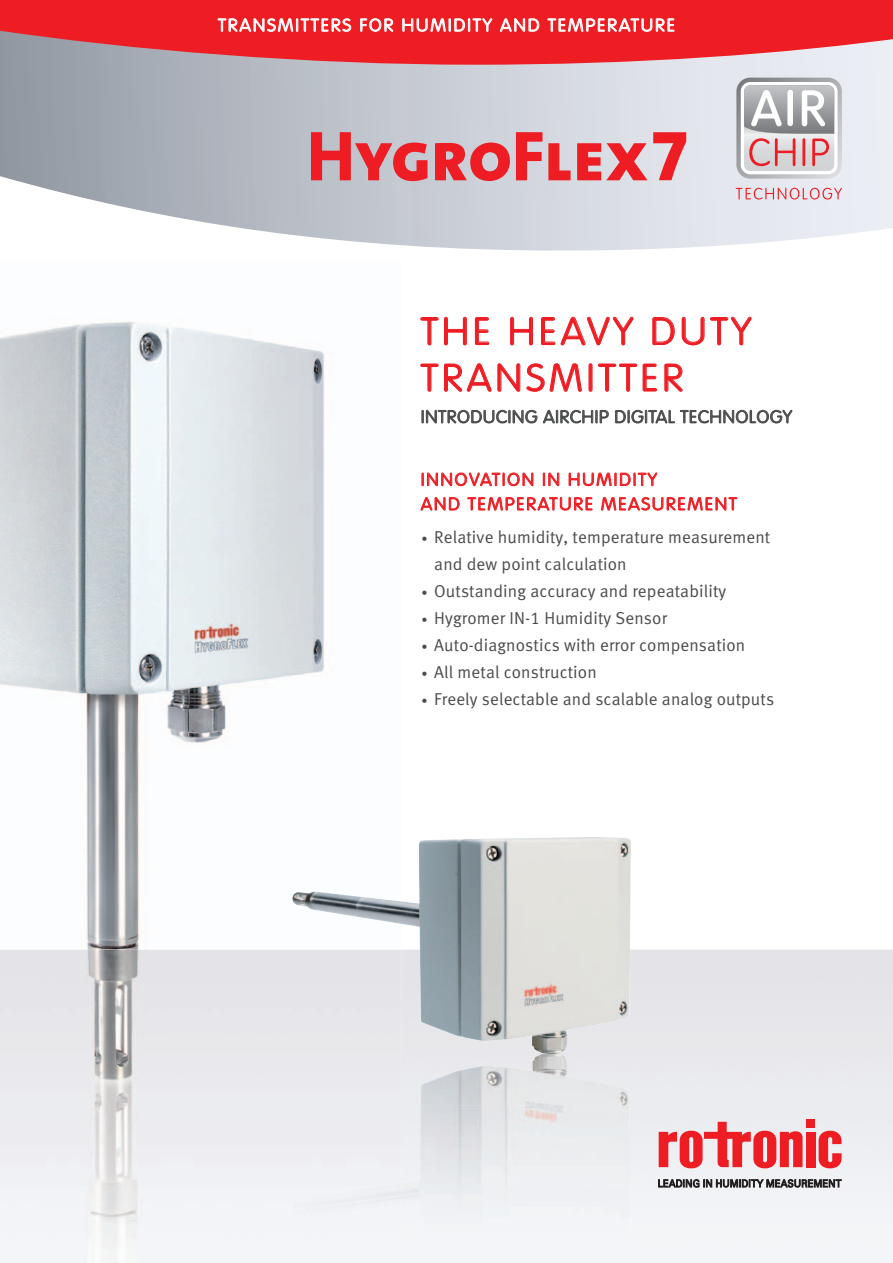
<style>
.page{position:relative;width:893px;height:1263px;background:#fff}
.page>*{position:absolute;margin:0;border:0;box-sizing:border-box;transform-origin:0 0}
.t1{font:100 37.95px/46.5px "VAG Rounded LT";letter-spacing:.09em;color:#ee1d23;scale:1.08 1}
.t2{font:100 17.4px/24.6px "VAG Rounded LT";letter-spacing:.09em;color:#ee1d23;scale:1.08 1}
.t3{font:100 17.4px "VAG Rounded LT";letter-spacing:.1em;color:#fff;scale:1.08 1}
.t4{font:100 17.4px "VAG Rounded LT";letter-spacing:.03em;color:#4b4c4d;scale:1.08 1}
.t5{font:17.25px/27px "Meta Normal LF";letter-spacing:.01em;color:#4b4c4d}
.s1{font-size:12px}
</style>
<div class="page">
<img style="left:402px;top:950px;width:491px;height:313px">
<svg style="left:0;top:65px;width:893px;height:186px;background:#cbcfd6"></svg>
<svg style="left:0;top:0;width:893px;height:65px;background:#e43c43"></svg>
<svg style="left:311px;top:132px;width:336px;height:49px;background:#db7f86"></svg>
<svg style="left:653px;top:132px;width:33px;height:48px;background:#e77c82"></svg>
<svg style="left:736px;top:188px;width:106px;height:12px"></svg>
<svg style="left:736px;top:78px;width:106px;height:101px"></svg>
<img style="left:0;top:321px;width:402px;height:942px">
<img style="left:293px;top:837px;width:268px;height:199px">
<img style="left:402px;top:1105px;width:137px;height:158px">
<div style="left:539px;top:1053px;width:92px;height:210px;background:#edeef0"></div>
<img style="left:420px;top:1055px;width:119px;height:51px">
<div style="left:293px;top:1182px;width:109px;height:33px;background:#f0f1f4"></div>
<svg style="left:544px;top:1052px;width:14px;height:2px"></svg>
<svg style="left:420px;top:316px;width:47px;height:30px"></svg>
<svg style="left:474px;top:317px;width:16px;height:28px"></svg>
<svg style="left:510px;top:316px;width:23px;height:30px"></svg>
<svg style="left:541px;top:316px;width:93px;height:30px"></svg>
<svg style="left:652px;top:317px;width:23px;height:28px"></svg>
<svg style="left:681px;top:316px;width:71px;height:30px"></svg>
<svg style="left:420px;top:363px;width:162px;height:29px"></svg>
<div style="left:589px;top:363px;width:3px;height:29px;border:1px solid #ee1d23;border-radius:2px"></div>
<svg style="left:598px;top:363px;width:59px;height:29px"></svg>
<svg style="left:664px;top:363px;width:19px;height:29px"></svg>
<svg style="left:422px;top:409px;width:187px;height:15px"></svg>
<svg style="left:615px;top:409px;width:178px;height:15px"></svg>
<svg style="left:420px;top:472px;width:317px;height:39px"></svg>
<div style="left:806px;top:1132px;width:9px;height:35px;background:#ee1d23"></div>
<svg style="left:819px;top:1131px;width:22px;height:37px"></svg>
<div style="left:806px;top:1119px;width:9px;height:9px;background:#ee1d23"></div>
<svg style="left:659px;top:1122px;width:143px;height:46px;background:#ed8186"></svg>
<svg style="left:658px;top:1179px;width:183px;height:8px"></svg>
<svg style="left:217px;top:12px;width:134px;height:27px;background:#f1474c"></svg>
<svg style="left:360px;top:18px;width:33px;height:14px"></svg>
<svg style="left:402px;top:12px;width:91px;height:27px;background:#f04449"></svg>
<svg style="left:500px;top:17px;width:39px;height:15px"></svg>
<svg style="left:547px;top:12px;width:128px;height:27px;background:#f1484c"></svg>
<p class="t3" style="left:218px;top:15px;width:425px">TRANSMITTERS FOR HUMIDITY AND TEMPERATURE</p>
<h1 class="t1" style="left:421px;top:309px;width:307px">THE HEAVY DUTY<br>TRANSMITTER</h1>
<p class="t4" style="left:421px;top:407px;width:345px">INTRODUCING AIRCHIP DIGITAL TECHNOLOGY</p>
<p class="t2" style="left:421px;top:468px;width:294px">INNOVATION IN HUMIDITY<br>AND TEMPERATURE MEASUREMENT</p>
<p class="t5" style="left:434px;top:524px;width:337px;text-indent:-13px"><span class="s1">•</span> Relative humidity, temperature measurement and dew point calculation</p>
<p class="t5" style="left:421px;top:578px;width:306px"><span class="s1">•</span> Outstanding accuracy and repeatability</p>
<p class="t5" style="left:421px;top:605px;width:247px"><span class="s1">•</span> Hygromer IN-1 Humidity Sensor</p>
<p class="t5" style="left:421px;top:632px;width:325px"><span class="s1">•</span> Auto-diagnostics with error compensation</p>
<p class="t5" style="left:421px;top:659px;width:177px"><span class="s1">•</span> All metal construction</p>
<p class="t5" style="left:421px;top:686px;width:354px"><span class="s1">•</span> Freely selectable and scalable analog outputs</p>
</div>
